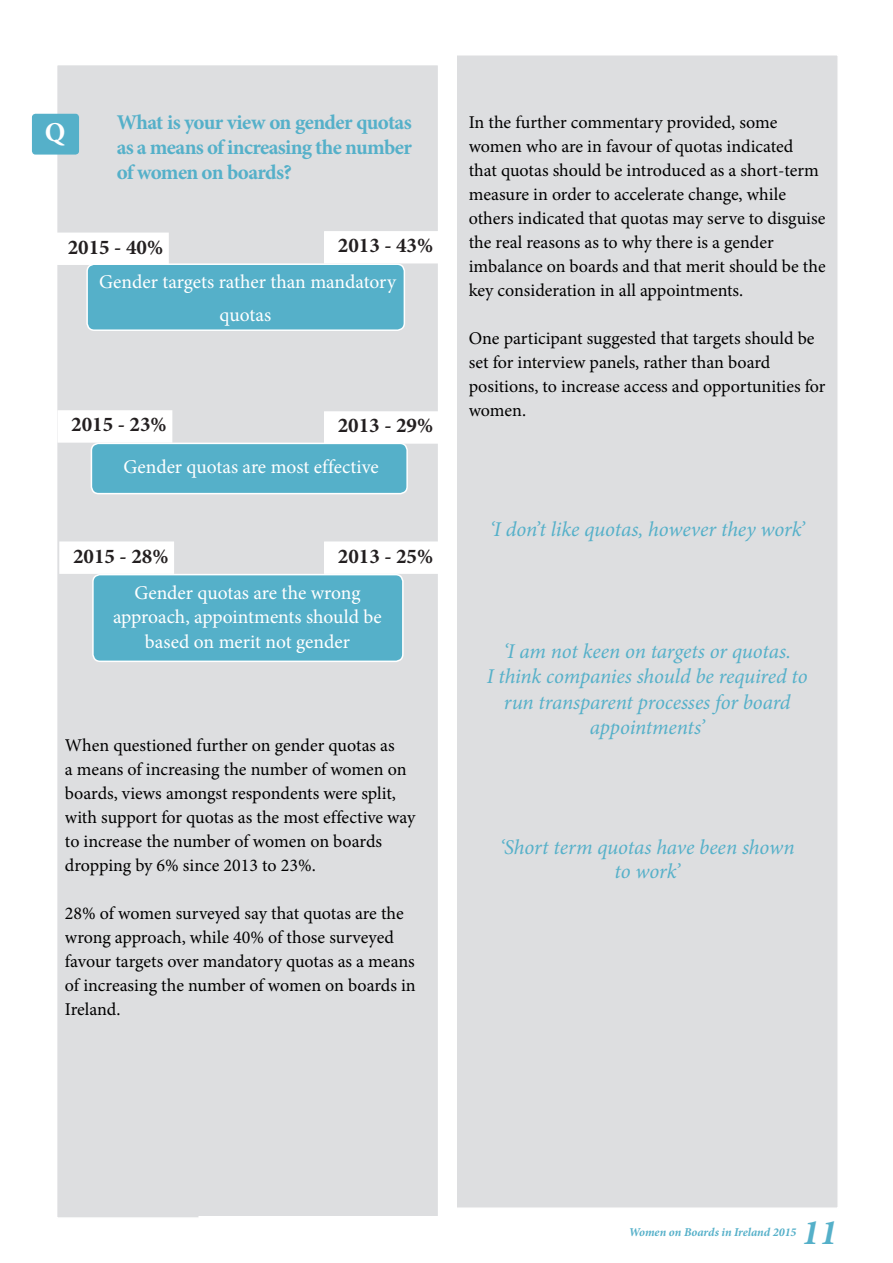
<style>
.page{position:relative;width:893px;height:1263px;background:#fff}
.page>*{position:absolute;margin:0;border:0;box-sizing:border-box;transform-origin:0 0}
.t1{font:italic 700 36px "Minion Pro";color:#55b0c9}
.t2{font:700 27.3px "Minion Pro";color:#fff}
.t3{font:italic 21px/25.5px "Minion Pro";letter-spacing:-.01em;color:#55b0c9;text-align:center}
.t4{font:700 21px/25.2px "Minion Pro";letter-spacing:-.03em;color:#55b0c9;text-align:justify}
.t5{font:700 21px "Minion Pro";color:#231f20}
.t6{font:19.5px/24.8px "Minion Pro";letter-spacing:-.005em;color:#fff;text-align:center}
.t7{font:18px/24px "Minion Pro";letter-spacing:-.005em;color:#000}
.t8{font:italic 700 12px "Minion Pro";letter-spacing:-.005em;color:#55b0c9}
</style>
<div class="page">
<div style="left:56px;top:64px;width:383px;height:1155px;background:#dddee0;border:2px solid #fff"></div>
<div style="left:455px;top:54px;width:384px;height:1155px;background:#dddee0;border:2px solid #fff"></div>
<div style="left:32px;top:114px;width:47px;height:41px;background:#55b0c9;border-radius:4px"></div>
<div style="left:87px;top:264px;width:317px;height:66px;background:#55b0c9;border-radius:7px"></div>
<div style="left:86px;top:263px;width:319px;height:68px;border:2px solid #fff;border-radius:7px"></div>
<div style="left:55px;top:233px;width:113px;height:31px;background:#fff"></div>
<div style="left:54px;top:233px;width:115px;height:32px;border:2px solid #fff"></div>
<div style="left:325px;top:232px;width:113px;height:31px;background:#fff"></div>
<div style="left:324px;top:231px;width:115px;height:32px;border:2px solid #fff"></div>
<div style="left:91px;top:443px;width:316px;height:51px;background:#55b0c9;border-radius:7px"></div>
<div style="left:91px;top:443px;width:317px;height:51px;border:2px solid #fff;border-radius:7px"></div>
<div style="left:58px;top:411px;width:114px;height:31px;background:#fff"></div>
<div style="left:58px;top:410px;width:114px;height:33px;border:2px solid #fff"></div>
<div style="left:325px;top:412px;width:113px;height:31px;background:#fff"></div>
<div style="left:324px;top:411px;width:115px;height:33px;border:2px solid #fff"></div>
<div style="left:93px;top:575px;width:310px;height:86px;background:#55b0c9;border-radius:7px"></div>
<div style="left:92px;top:574px;width:312px;height:88px;border:2px solid #fff;border-radius:7px"></div>
<div style="left:60px;top:542px;width:113px;height:31px;background:#fff"></div>
<div style="left:59px;top:541px;width:115px;height:33px;border:2px solid #fff"></div>
<div style="left:325px;top:542px;width:113px;height:31px;background:#fff"></div>
<div style="left:324px;top:541px;width:115px;height:33px;border:2px solid #fff"></div>
<div style="left:198px;top:1216px;width:641px;height:41px;border:2px solid #fff"></div>
<h2 class="t2" style="left:45px;top:113px;width:22px">Q</h2>
<p class="t4" style="left:117px;top:109px;width:297px">What is your view on gender quotas as a means of increasing the number of women on boards?</p>
<p class="t7" style="left:469px;top:111px;width:358px">In the further commentary provided, some women who are in favour of quotas indicated that quotas should be introduced as a short-term measure in order to accelerate change, while others indicated that quotas may serve to disguise the real reasons as to why there is a gender imbalance on boards and that merit should be the key consideration in all appointments.</p>
<p class="t7" style="left:469px;top:327px;width:358px">One participant suggested that targets should be set for interview panels, rather than board positions, to increase access and opportunities for women.</p>
<p class="t5" style="left:68px;top:232px;width:97px">2015 - 40%</p>
<p class="t5" style="left:338px;top:231px;width:97px">2013 - 43%</p>
<p class="t6" style="left:99px;top:265px;width:298px;line-height:33px">Gender targets rather than mandatory quotas</p>
<p class="t5" style="left:71px;top:410px;width:97px">2015 - 23%</p>
<p class="t5" style="left:338px;top:411px;width:97px">2013 - 29%</p>
<p class="t6" style="left:123px;top:455px;width:257px">Gender quotas are most effective</p>
<p class="t5" style="left:73px;top:541px;width:97px">2015 - 28%</p>
<p class="t5" style="left:338px;top:541px;width:97px">2013 - 25%</p>
<p class="t6" style="left:113px;top:580px;width:270px">Gender quotas are the wrong approach, appointments should be based on merit not gender</p>
<p class="t7" style="left:65px;top:733px;width:352px">When questioned further on gender quotas as<br>a means of increasing the number of women on boards, views amongst respondents were split, with support for quotas as the most effective way to increase the number of women on boards dropping by 6% since 2013 to 23%.</p>
<p class="t7" style="left:65px;top:901px;width:352px">28% of women surveyed say that quotas are the wrong approach, while 40% of those surveyed favour targets over mandatory quotas as a means of increasing the number of women on boards in Ireland.</p>
<p class="t3" style="left:490px;top:517px;width:317px">‘I don’t like quotas, however they work’</p>
<p class="t3" style="left:487px;top:638px;width:323px">‘I am not keen on targets or quotas.<br>I think companies should be required to run transparent processes for board appointments’</p>
<p class="t3" style="left:500px;top:836px;width:296px;line-height:24px">‘Short term quotas have been shown to work’</p>
<p class="t8" style="left:629px;top:1224px;width:169px">Women on Boards in Ireland 2015</p>
<h1 class="t1" style="left:802px;top:1206px;width:37px">11</h1>
</div>
